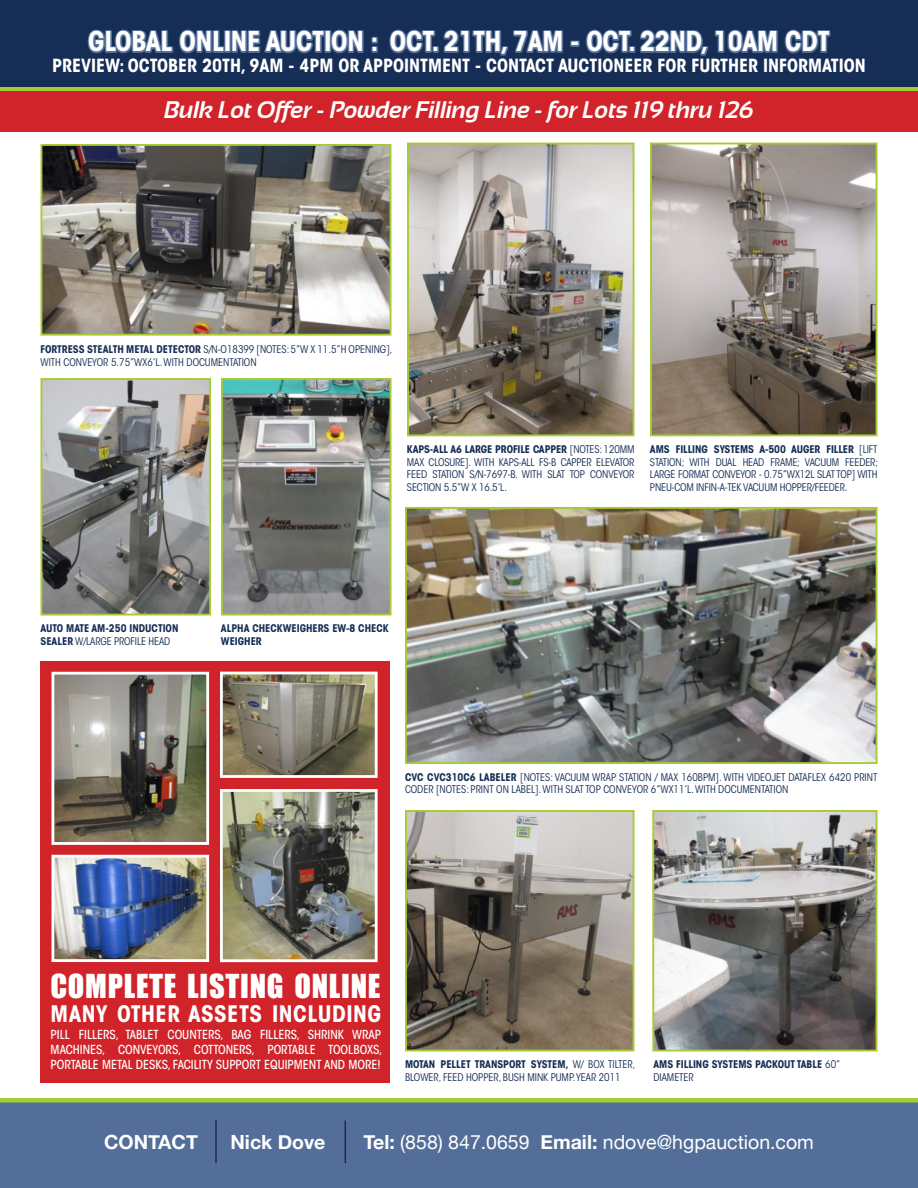
<style>
.page{position:relative;width:918px;height:1188px;background:#fff}
.page>*{position:absolute;margin:0;border:0;box-sizing:border-box;transform-origin:0 0}
.t1{font:30.3px "Impact";letter-spacing:.025em;color:#fff}
.t2{font:700 condensed 27px "ITC Avant Garde Std";letter-spacing:-.01em;color:#fff}
.t3{font:italic 700 24px "Sansation";letter-spacing:-.01em;color:#fff}
.t4{font:700 condensed 22.65px "ITC Avant Garde Std";letter-spacing:.02em;color:#fff}
.t5{font:19.5px "Helvetica Neue";color:#fff}
.t6{font:700 19.5px "Helvetica Neue";color:#fff}
.t7{font:700 condensed 18px "ITC Avant Garde Std";color:#fff}
.t8{font:500 condensed 12.45px/14.9px "ITC Avant Garde Std";color:#fff;text-align:justify}
.t9{font:condensed 10.5px/12.6px "ITC Avant Garde Std";color:#162e56}
.t10{font:700 condensed 10.5px/12.6px "ITC Avant Garde Std";color:#162e56}
.s1{font-weight:700}
.s2{font-weight:400}
</style>
<div class="page">
<div style="left:0;top:1102px;width:918px;height:86px;background:#536e99"></div>
<div style="left:0;top:0;width:918px;height:88px;background:#162e56"></div>
<div style="left:0;top:87px;width:918px;height:5px;background:#a6cc33"></div>
<hr style="left:0;top:1098px;width:918px;height:4px;background:#a6cc33">
<hr style="left:215px;top:1120px;width:2px;height:43px;background:#162e56">
<hr style="left:345px;top:1120px;width:1px;height:43px;background:#162e56">
<svg style="left:87px;top:29px;width:277px;height:25px"></svg>
<div style="left:371px;top:37px;width:7px;height:7px;border:3px solid #536e99"></div>
<div style="left:371px;top:46px;width:7px;height:7px;border:3px solid #536e99"></div>
<svg style="left:389px;top:29px;width:174px;height:27px"></svg>
<div style="left:570px;top:41px;width:10px;height:6px;border:3px solid #536e99"></div>
<svg style="left:585px;top:29px;width:246px;height:27px"></svg>
<div style="left:0;top:91px;width:918px;height:40px;background:#d1232a"></div>
<img style="left:408px;top:813px;width:223px;height:236px">
<div style="left:405px;top:810px;width:229px;height:242px;border:2px solid #a6cc33"></div>
<img style="left:655px;top:813px;width:220px;height:236px">
<div style="left:652px;top:810px;width:226px;height:242px;border:2px solid #a6cc33"></div>
<img style="left:410px;top:146px;width:221px;height:287px">
<div style="left:407px;top:143px;width:227px;height:293px;border:2px solid #a6cc33"></div>
<img style="left:653px;top:146px;width:222px;height:287px">
<div style="left:650px;top:143px;width:228px;height:293px;border:2px solid #a6cc33"></div>
<img style="left:408px;top:510px;width:467px;height:251px">
<div style="left:405px;top:507px;width:473px;height:257px;border:2px solid #a6cc33"></div>
<img style="left:43px;top:381px;width:165px;height:231px">
<div style="left:40px;top:378px;width:171px;height:237px;border:2px solid #a6cc33"></div>
<img style="left:43px;top:147px;width:346px;height:186px">
<div style="left:40px;top:144px;width:352px;height:192px;border:2px solid #a6cc33"></div>
<img style="left:224px;top:381px;width:165px;height:231px">
<div style="left:221px;top:378px;width:171px;height:237px;border:2px solid #a6cc33"></div>
<div style="left:40px;top:662px;width:350px;height:421px;background:#d1232a"></div>
<img style="left:56px;top:859px;width:149px;height:99px">
<div style="left:52px;top:855px;width:157px;height:107px;border:3px solid #fff"></div>
<img style="left:56px;top:676px;width:149px;height:165px">
<div style="left:52px;top:672px;width:157px;height:173px;border:3px solid #fff"></div>
<img style="left:224px;top:676px;width:150px;height:98px">
<div style="left:220px;top:672px;width:158px;height:106px;border:3px solid #fff"></div>
<img style="left:224px;top:793px;width:150px;height:165px">
<div style="left:220px;top:789px;width:158px;height:173px;border:3px solid #fff"></div>
<h2 class="t2" style="left:88px;top:24px;width:743px">GLOBAL ONLINE AUCTION : OCT. 21TH, 7AM - OCT. 22ND, 10AM CDT</h2>
<h3 class="t7" style="left:52px;top:54px;width:815px">PREVIEW: OCTOBER 20TH, 9AM - 4PM OR APPOINTMENT - CONTACT AUCTIONEER FOR FURTHER INFORMATION</h3>
<p class="t3" style="left:164px;top:96px;width:591px">Bulk Lot Offer - Powder Filling Line - for Lots 119 thru 126</p>
<p class="t9" style="left:40px;top:343px;width:354px"><span class="s1">FORTRESS STEALTH METAL DETECTOR</span> S/N-O18399 [NOTES: 5”W X 11.5”H OPENING],<br>WITH CONVEYOR 5.75”WX6’L. WITH DOCUMENTATION</p>
<p class="t9" style="left:407px;top:443px;width:229px;text-align:justify"><span class="s1">KAPS-ALL A6 LARGE PROFILE CAPPER</span> [NOTES: 120MM MAX CLOSURE]. WITH KAPS-ALL FS-B CAPPER ELEVATOR FEED STATION S/N-7697-B. WITH SLAT TOP CONVEYOR SECTION 5.5”W X 16.5’L.</p>
<p class="t9" style="left:650px;top:443px;width:230px;text-align:justify"><span class="s1">AMS FILLING SYSTEMS A-500 AUGER FILLER</span> [LIFT STATION; WITH DUAL HEAD FRAME; VACUUM FEEDER; LARGE FORMAT CONVEYOR - 0.75”WX12L SLAT TOP] WITH PNEU-COM INFIN-A-TEK VACUUM HOPPER/FEEDER.</p>
<p class="t10" style="left:40px;top:622px;width:139px">AUTO MATE AM-250 INDUCTION<br>SEALER <span class="s2">W/LARGE PROFILE HEAD</span></p>
<p class="t10" style="left:221px;top:622px;width:169px">ALPHA CHECKWEIGHERS EW-8 CHECK<br>WEIGHER</p>
<p class="t9" style="left:405px;top:771px;width:474px"><span class="s1">CVC CVC310C6 LABELER</span> [NOTES: VACUUM WRAP STATION / MAX 160BPM]. WITH VIDEOJET DATAFLEX 6420 PRINT<br>CODER [NOTES: PRINT ON LABEL]. WITH SLAT TOP CONVEYOR 6”WX11’L. WITH DOCUMENTATION</p>
<p class="t1" style="left:50px;top:962px;width:332px">COMPLETE LISTING ONLINE</p>
<p class="t4" style="left:51px;top:999px;width:332px">MANY OTHER ASSETS INCLUDING</p>
<p class="t8" style="left:51px;top:1027px;width:333px">PILL FILLERS, TABLET COUNTERS, BAG FILLERS, SHRINK WRAP MACHINES, CONVEYORS, COTTONERS, PORTABLE TOOLBOXS, PORTABLE METAL DESKS, FACILITY SUPPORT EQUIPMENT AND MORE!</p>
<p class="t9" style="left:405px;top:1058px;width:232px"><span class="s1">MOTAN PELLET TRANSPORT SYSTEM,</span> W/ BOX TILTER,<br>BLOWER, FEED HOPPER, BUSH MINK PUMP. YEAR 2011</p>
<p class="t10" style="left:653px;top:1058px;width:188px">AMS FILLING SYSTEMS PACKOUT TABLE <span class="s2">60”<br>DIAMETER</span></p>
<h3 class="t6" style="left:104px;top:1127px;width:95px">CONTACT</h3>
<h3 class="t6" style="left:231px;top:1127px;width:96px">Nick Dove</h3>
<h3 class="t5" style="left:363px;top:1128px;width:452px"><span class="s1">Tel:</span> (858) 847.0659 <span class="s1">Email:</span> ndove@hgpauction.com</h3>
</div>
